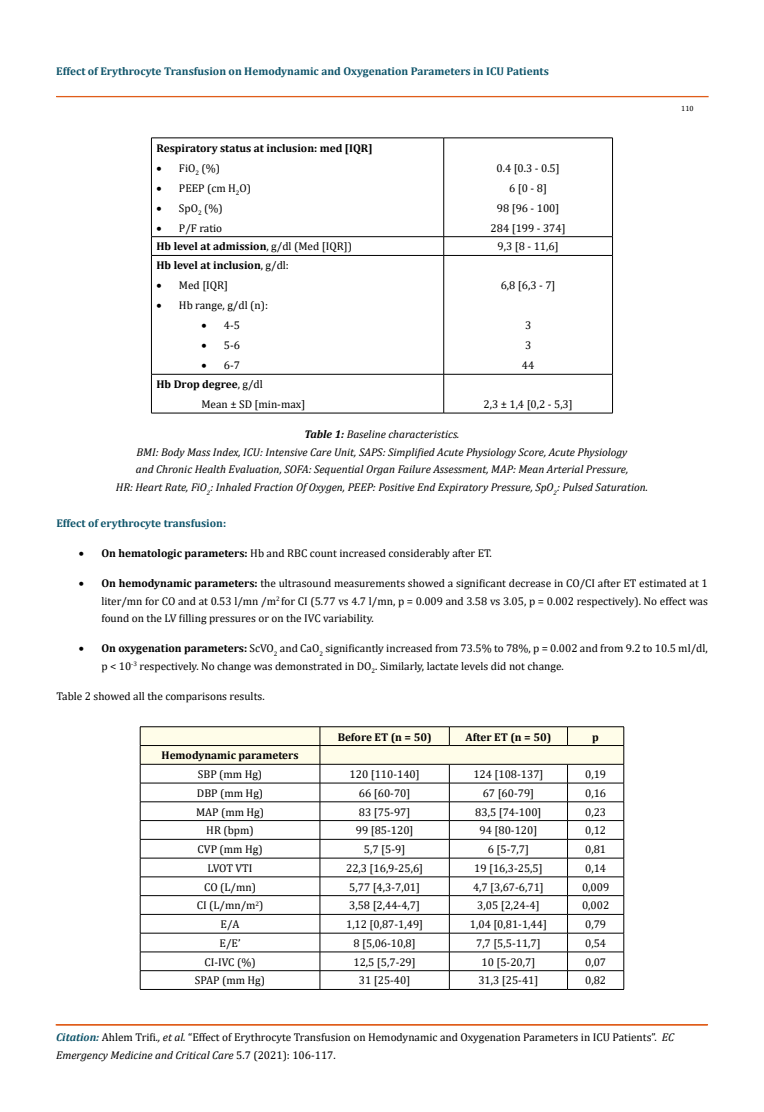
<style>
.page{position:relative;width:764px;height:1112px;background:#fff}
.page>*{position:absolute;margin:0;border:0;box-sizing:border-box;transform-origin:0 0}
.t1{font:11.25px/20px "Cambria";color:#000}
.t2{font:italic 11.25px/17.5px "Cambria";color:#000;text-align:center}
.t3{font:700 11.25px "Cambria";color:#000}
.t4{font:700 11.25px "Cambria";color:#0e546a}
.t5{font:7.5px "Cambria";color:#000}
.s1{font-weight:400}
.s2{font-weight:700}
.s3{font-weight:700;font-style:italic;color:#0e546a}
.s4{font-style:italic}
</style>
<div class="page">
<div style="left:56px;top:1024px;width:651px;height:1px;border:1px solid #e05d1a"></div>
<div style="left:57px;top:96px;width:651px;height:1px;border:1px solid #e05d1a"></div>
<hr style="left:151px;top:138px;width:293px;height:1px;background:#000">
<hr style="left:151px;top:138px;width:1px;height:98px;background:#000">
<hr style="left:444px;top:138px;width:168px;height:1px;background:#000">
<hr style="left:443px;top:138px;width:1px;height:98px;background:#000">
<hr style="left:612px;top:138px;width:1px;height:98px;background:#000">
<hr style="left:151px;top:236px;width:293px;height:1px;background:#000">
<svg style="left:151px;top:237px;width:1px;height:18px"></svg>
<hr style="left:444px;top:236px;width:168px;height:1px;background:#000">
<svg style="left:443px;top:237px;width:1px;height:18px"></svg>
<svg style="left:612px;top:237px;width:1px;height:18px"></svg>
<hr style="left:151px;top:255px;width:293px;height:1px;background:#000">
<hr style="left:151px;top:255px;width:1px;height:119px;background:#000">
<hr style="left:444px;top:255px;width:168px;height:1px;background:#000">
<hr style="left:443px;top:255px;width:1px;height:119px;background:#000">
<hr style="left:612px;top:255px;width:1px;height:119px;background:#000">
<hr style="left:151px;top:374px;width:293px;height:1px;background:#000">
<hr style="left:151px;top:374px;width:1px;height:39px;background:#000">
<hr style="left:444px;top:374px;width:168px;height:1px;background:#000">
<hr style="left:443px;top:374px;width:1px;height:39px;background:#000">
<hr style="left:612px;top:374px;width:1px;height:39px;background:#000">
<hr style="left:151px;top:413px;width:293px;height:1px;background:#000">
<hr style="left:444px;top:413px;width:168px;height:1px;background:#000">
<svg style="left:140px;top:726px;width:484px;height:263px"></svg>
<hr style="left:140px;top:989px;width:180px;height:1px;background:#000">
<hr style="left:320px;top:989px;width:129px;height:1px;background:#000">
<hr style="left:449px;top:989px;width:118px;height:1px;background:#000">
<hr style="left:567px;top:989px;width:57px;height:1px;background:#000">
<p class="t4" style="left:56px;top:63px;width:494px">Effect of Erythrocyte Transfusion on Hemodynamic and Oxygenation Parameters in ICU Patients</p>
<p class="t3" style="left:156px;top:140px;width:217px">Respiratory status at inclusion: med [IQR]</p>
<p class="t1" style="left:156px;top:158px;width:65px">• FiO<sub>2</sub> (%)</p>
<p class="t1" style="left:156px;top:178px;width:96px">• PEEP (cm H<sub>2</sub>O)</p>
<p class="t1" style="left:156px;top:198px;width:68px">• SpO<sub>2</sub> (%)</p>
<p class="t1" style="left:156px;top:218px;width:67px">• P/F ratio</p>
<p class="t1" style="left:490px;top:158px;width:77px;text-align:center">0.4 [0.3 - 0.5]<br>6 [0 - 8]<br>98 [96 - 100]<br>284 [199 - 374]</p>
<p class="t3" style="left:156px;top:239px;width:197px">Hb level at admission<span class="s1">, g/dl (Med [IQR])</span></p>
<p class="t1" style="left:497px;top:236px;width:63px">9,3 [8 - 11,6]</p>
<p class="t3" style="left:156px;top:257px;width:134px">Hb level at inclusion<span class="s1">, g/dl:</span></p>
<p class="t1" style="left:156px;top:275px;width:73px">• Med [IQR]</p>
<p class="t1" style="left:156px;top:295px;width:113px">• Hb range, g/dl (n):</p>
<p class="t1" style="left:201px;top:315px;width:40px">• 4-5</p>
<p class="t1" style="left:201px;top:335px;width:40px">• 5-6</p>
<p class="t1" style="left:201px;top:355px;width:40px">• 6-7</p>
<p class="t1" style="left:501px;top:275px;width:56px">6,8 [6,3 - 7]</p>
<p class="t1" style="left:522px;top:315px;width:14px">3<br>3<br>44</p>
<p class="t1" style="left:201px;top:374px;width:105px;text-indent:-45px"><span class="s2">Hb Drop degree</span>, g/dl<br>Mean ± SD [min-max]</p>
<p class="t1" style="left:483px;top:394px;width:91px">2,3 ± 1,4 [0,2 - 5,3]</p>
<p class="t2" style="left:116px;top:425px;width:534px"><span class="s2">Table 1:</span> Baseline characteristics.<br>BMI: Body Mass Index, ICU: Intensive Care Unit, SAPS: Simplified Acute Physiology Score, Acute Physiology<br>and Chronic Health Evaluation, SOFA: Sequential Organ Failure Assessment, MAP: Mean Arterial Pressure,<br>HR: Heart Rate, FiO<sub>2</sub>: Inhaled Fraction Of Oxygen, PEEP: Positive End Expiratory Pressure, SpO<sub>2</sub>: Pulsed Saturation.</p>
<p class="t5" style="left:681px;top:104px;width:14px">110</p>
<p class="t4" style="left:56px;top:515px;width:171px">Effect of erythrocyte transfusion:</p>
<p class="t1" style="left:79px;top:543px;width:414px">• <span class="s2">On hematologic parameters:</span> Hb and RBC count increased considerably after ET.</p>
<p class="t1" style="left:101px;top:574px;width:608px;line-height:17.5px;text-align:justify;text-indent:-22px">• <span class="s2">On hemodynamic parameters:</span> the ultrasound measurements showed a significant decrease in CO/CI after ET estimated at 1 liter/mn for CO and at 0.53 l/mn /m<sup>2</sup> for CI (5.77 vs 4.7 l/mn, p = 0.009 and 3.58 vs 3.05, p = 0.002 respectively). No effect was found on the LV filling pressures or on the IVC variability.</p>
<p class="t1" style="left:101px;top:639px;width:608px;line-height:17.5px;text-indent:-23px">• <span class="s2">On oxygenation parameters:</span> ScVO<sub>2</sub> and CaO<sub>2</sub> significantly increased from 73.5% to 78%, p = 0.002 and from 9.2 to 10.5 ml/dl, p &lt; 10<sup>-3</sup> respectively. No change was demonstrated in DO<sub>2</sub>. Similarly, lactate levels did not change.</p>
<p class="t1" style="left:56px;top:685px;width:210px">Table 2 showed all the comparisons results.</p>
<p class="t3" style="left:338px;top:728px;width:95px">Before ET (n = 50)</p>
<p class="t3" style="left:465px;top:728px;width:87px">After ET (n = 50)</p>
<p class="t3" style="left:592px;top:728px;width:8px">p</p>
<p class="t3" style="left:161px;top:747px;width:139px">Hemodynamic parameters</p>
<p class="t1" style="left:198px;top:764px;width:66px">SBP (mm Hg)</p>
<p class="t1" style="left:349px;top:764px;width:72px">120 [110-140]</p>
<p class="t1" style="left:473px;top:764px;width:72px">124 [108-137]</p>
<p class="t1" style="left:585px;top:764px;width:23px">0,19</p>
<p class="t1" style="left:197px;top:782px;width:68px">DBP (mm Hg)</p>
<p class="t1" style="left:359px;top:782px;width:53px">66 [60-70]</p>
<p class="t1" style="left:483px;top:782px;width:53px">67 [60-79]</p>
<p class="t1" style="left:585px;top:782px;width:23px">0,16</p>
<p class="t1" style="left:196px;top:801px;width:70px">MAP (mm Hg)</p>
<p class="t1" style="left:359px;top:801px;width:53px">83 [75-97]</p>
<p class="t1" style="left:475px;top:801px;width:68px">83,5 [74-100]</p>
<p class="t1" style="left:585px;top:801px;width:23px">0,23</p>
<p class="t1" style="left:206px;top:820px;width:49px">HR (bpm)</p>
<p class="t1" style="left:356px;top:820px;width:59px">99 [85-120]</p>
<p class="t1" style="left:479px;top:820px;width:59px">94 [80-120]</p>
<p class="t1" style="left:585px;top:820px;width:23px">0,12</p>
<p class="t1" style="left:197px;top:839px;width:67px">CVP (mm Hg)</p>
<p class="t1" style="left:364px;top:839px;width:43px">5,7 [5-9]</p>
<p class="t1" style="left:488px;top:839px;width:43px">6 [5-7,7]</p>
<p class="t1" style="left:585px;top:839px;width:23px">0,81</p>
<p class="t1" style="left:208px;top:857px;width:47px">LVOT VTI</p>
<p class="t1" style="left:346px;top:857px;width:79px">22,3 [16,9-25,6]</p>
<p class="t1" style="left:474px;top:857px;width:70px">19 [16,3-25,5]</p>
<p class="t1" style="left:585px;top:857px;width:23px">0,14</p>
<p class="t1" style="left:204px;top:876px;width:53px">CO (L/mn)</p>
<p class="t1" style="left:349px;top:876px;width:72px">5,77 [4,3-7,01]</p>
<p class="t1" style="left:473px;top:876px;width:72px">4,7 [3,67-6,71]</p>
<p class="t1" style="left:582px;top:876px;width:29px">0,009</p>
<p class="t1" style="left:197px;top:895px;width:68px">CI (L/mn/m<sup>2</sup>)</p>
<p class="t1" style="left:349px;top:895px;width:72px">3,58 [2,44-4,7]</p>
<p class="t1" style="left:477px;top:895px;width:64px">3,05 [2,24-4]</p>
<p class="t1" style="left:582px;top:895px;width:29px">0,002</p>
<p class="t1" style="left:220px;top:914px;width:20px">E/A</p>
<p class="t1" style="left:346px;top:914px;width:79px">1,12 [0,87-1,49]</p>
<p class="t1" style="left:470px;top:914px;width:79px">1,04 [0,81-1,44]</p>
<p class="t1" style="left:585px;top:914px;width:23px">0,79</p>
<p class="t1" style="left:220px;top:932px;width:22px">E/E’</p>
<p class="t1" style="left:353px;top:932px;width:64px">8 [5,06-10,8]</p>
<p class="t1" style="left:476px;top:932px;width:66px">7,7 [5,5-11,7]</p>
<p class="t1" style="left:585px;top:932px;width:23px">0,54</p>
<p class="t1" style="left:204px;top:951px;width:53px">CI-IVC (%)</p>
<p class="t1" style="left:353px;top:951px;width:64px">12,5 [5,7-29]</p>
<p class="t1" style="left:481px;top:951px;width:55px">10 [5-20,7]</p>
<p class="t1" style="left:585px;top:951px;width:23px">0,07</p>
<p class="t1" style="left:195px;top:970px;width:72px">SPAP (mm Hg)</p>
<p class="t1" style="left:359px;top:970px;width:53px">31 [25-40]</p>
<p class="t1" style="left:478px;top:970px;width:62px">31,3 [25-41]</p>
<p class="t1" style="left:585px;top:970px;width:23px">0,82</p>
<p class="t1" style="left:56px;top:1028px;width:619px;line-height:17.5px"><span class="s3">Citation:</span> Ahlem Trifi<span class="s4">., et al.</span> “Effect of Erythrocyte Transfusion on Hemodynamic and Oxygenation Parameters in ICU Patients”. <span class="s4">EC<br>Emergency Medicine and Critical Care</span> 5.7 (2021): 106-117.</p>
</div>
